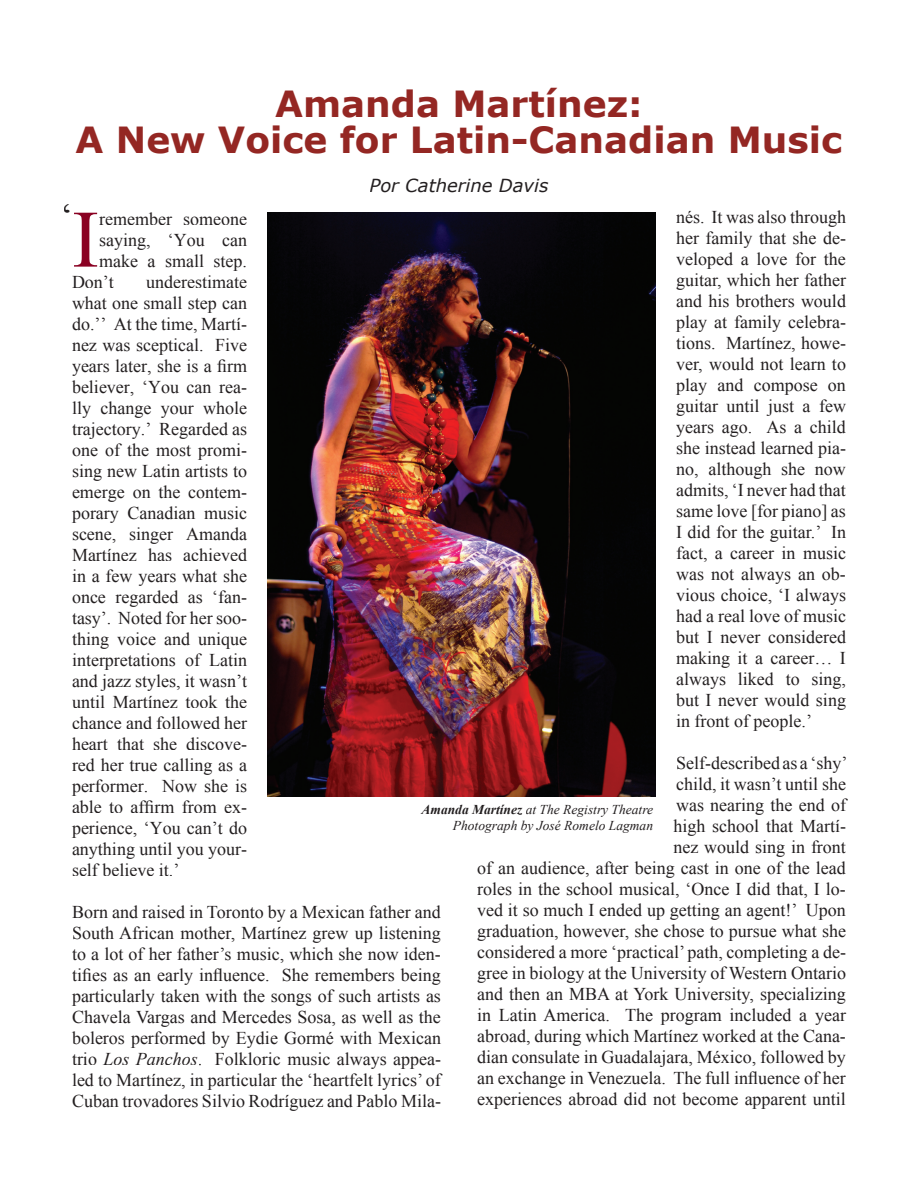
<style>
.page{position:relative;width:918px;height:1188px;background:#fff}
.page>*{position:absolute;margin:0;border:0;box-sizing:border-box;transform-origin:0 0}
.t1{font:81.45px "Times New Roman";color:#8a0122}
.t2{font:38.1px "Times New Roman";color:#231f20}
.t3{font:700 36px/36px "Verdana";color:#942723;text-align:center}
.t4{font:18px/21px "Times New Roman";color:#231f20;text-align:justify}
.t5{font:italic 18px "Verdana";color:#231f20}
.t6{font:italic 13.5px/16.2px "Times New Roman";color:#231f20;text-align:right}
.s1{font-style:italic}
.s2{font-weight:700}
</style>
<div class="page">
<img style="left:267px;top:213px;width:389px;height:584px">
<h3 class="t3" style="left:76px;top:85px;width:768px">Amanda Martínez:<br>A New Voice for Latin-Canadian Music</h3>
<p class="t5" style="left:370px;top:174px;width:181px">Por Catherine Davis</p>
<h1 class="t1" style="left:72px;top:185px;width:29px">I</h1>
<p class="t4" style="left:99px;top:208px;width:149px">remember someone</p>
<h2 class="t2" style="left:61px;top:192px;width:14px">‘</h2>
<p class="t4" style="left:676px;top:207px;width:171px">nés. It was also through her family that she de&shy;veloped a love for the guitar, which her father and his brothers would play at family celebra&shy;tions. Martínez, howe&shy;ver, would not learn to play and compose on guitar until just a few years ago. As a child she instead learned pia&shy;no, although she now admits, ‘I never had that same love [for piano] as I did for the guitar.’ In fact, a career in music was not always an ob&shy;vious choice, ‘I always had a real love of music but I never considered making it a career… I always liked to sing, but I never would sing in front of people.’</p>
<p class="t4" style="left:477px;top:753px;width:372px;text-align:right">Self-described as a ‘shy’<br>child, it wasn’t until she<br>was nearing the end of<br>high school that Martí-<br>nez would sing in front<br>of an audience, after being cast in one of the lead roles in the school musical, ‘Once I did that, I lo&shy;ved it so much I ended up getting an agent!’ Upon graduation, however, she chose to pursue what she considered a more ‘practical’ path, completing a de&shy;gree in biology at the University of Western Ontario and then an MBA at York University, specializing in Latin America. The program included a year abroad, during which Martínez worked at the Cana&shy;dian consulate in Guadalajara, México, followed by an exchange in Venezuela. The full influence of her experiences abroad did not become apparent until</p>
<p class="t4" style="left:99px;top:229px;width:149px">saying, ‘You can</p>
<p class="t4" style="left:99px;top:250px;width:149px">make a small step.</p>
<p class="t4" style="left:72px;top:271px;width:43px">Don’t</p>
<p class="t4" style="left:72px;top:271px;width:177px;text-indent:74px">underestimate what one small step can do.’’ At the time, Martí&shy;nez was sceptical. Five years later, she is a firm believer, ‘You can rea&shy;lly change your whole trajectory.’ Regarded as one of the most promi&shy;sing new Latin artists to emerge on the contem&shy;porary Canadian music scene, singer Amanda Martínez has achieved in a few years what she once regarded as ‘fan&shy;tasy’. Noted for her soo&shy;thing voice and unique interpretations of Latin and jazz styles, it wasn’t until Martínez took the chance and followed her heart that she discove&shy;red her true calling as a performer. Now she is able to affirm from ex&shy;perience, ‘You can’t do anything until you your&shy;self believe it.’</p>
<p class="t4" style="left:72px;top:901px;width:371px">Born and raised in Toronto by a Mexican father and South African mother, Martínez grew up listening to a lot of her father’s music, which she now iden&shy;tifies as an early influence. She remembers being particularly taken with the songs of such artists as Chavela Vargas and Mercedes Sosa, as well as the boleros performed by Eydie Gormé with Mexican trio <span class="s1">Los Panchos</span>. Folkloric music always appea&shy;led to Martínez, in particular the ‘heartfelt lyrics’ of Cuban trovadores Silvio Rodríguez and Pablo Mila-</p>
<p class="t6" style="left:422px;top:801px;width:233px"><span class="s2">Amanda Martínez</span> at The Registry Theatre<br>Photograph by José Romelo Lagman</p>
</div>
